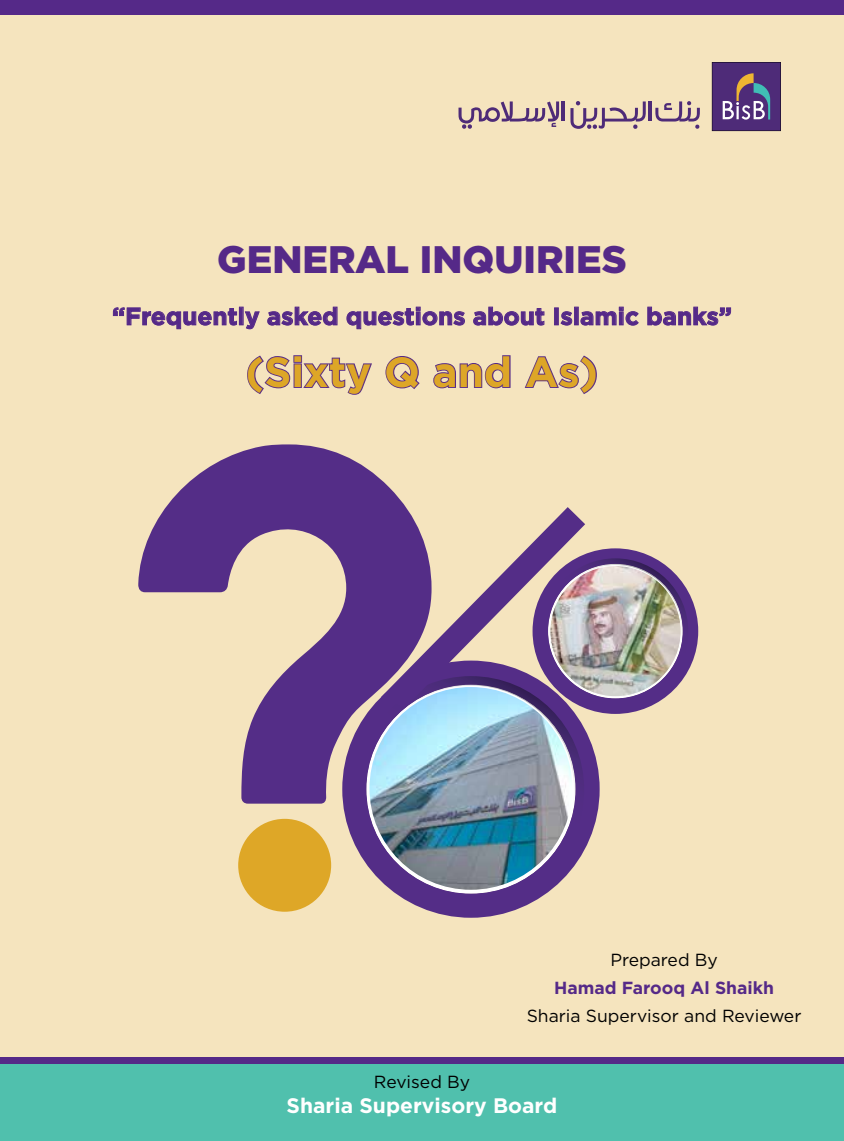
<style>
.page{position:relative;width:844px;height:1141px;background:#fff}
.page>*{position:absolute;margin:0;border:0;box-sizing:border-box;transform-origin:0 0}
.t1{font:700 42.18px "Gotham";color:#dda627}
.t2{font:900 38.32px "Gotham";color:#552988}
.t3{font:700 24.32px "Gotham";color:#552988}
.t4{font:700 21px "Gotham";color:#fff}
.t5{font:17.5px "Gotham";color:#000}
.t6{font:700 17.5px "Gotham";color:#552988}
</style>
<div class="page">
<div style="left:0;top:7px;width:843px;height:1079px;background:#f5e4be"></div>
<div style="left:0;top:1058px;width:843px;height:83px;background:#552988"></div>
<div style="left:0;top:1064px;width:843px;height:77px;background:#50c0ad"></div>
<svg style="left:112px;top:307px;width:125px;height:23px"></svg>
<div style="left:239px;top:307px;width:4px;height:18px;border:1px solid #552988"></div>
<svg style="left:244px;top:311px;width:16px;height:19px"></svg>
<svg style="left:267px;top:306px;width:71px;height:20px"></svg>
<svg style="left:346px;top:307px;width:119px;height:23px"></svg>
<svg style="left:473px;top:306px;width:71px;height:20px"></svg>
<div style="left:554px;top:308px;width:4px;height:17px;border:1px solid #552988"></div>
<svg style="left:560px;top:311px;width:12px;height:15px"></svg>
<div style="left:574px;top:307px;width:4px;height:18px;border:1px solid #552988"></div>
<svg style="left:580px;top:307px;width:58px;height:19px"></svg>
<svg style="left:647px;top:306px;width:84px;height:20px"></svg>
<svg style="left:247px;top:355px;width:125px;height:40px"></svg>
<svg style="left:385px;top:356px;width:35px;height:33px"></svg>
<svg style="left:433px;top:355px;width:78px;height:34px"></svg>
<svg style="left:524px;top:355px;width:73px;height:39px"></svg>
<svg style="left:138px;top:444px;width:268px;height:360px"></svg>
<div style="left:238px;top:819px;width:93px;height:93px;background:#dea727;border-radius:50%"></div>
<svg style="left:342px;top:661px;width:257px;height:257px"></svg>
<svg style="left:358px;top:676px;width:226px;height:226px"></svg>
<svg style="left:535px;top:548px;width:163px;height:166px"></svg>
<svg style="left:380px;top:507px;width:205px;height:201px;fill:#542d87"></svg>
<img style="left:549px;top:566px;width:132px;height:131px;border-radius:66px">
<img style="left:368px;top:686px;width:205px;height:204px;border-radius:102px">
<div style="left:0;top:0;width:843px;height:15px;background:#552988"></div>
<hr style="left:561px;top:102px;width:3px;height:19px;background:#4e2b78">
<hr style="left:648px;top:102px;width:3px;height:19px;background:#4e2b78">
<svg style="left:570px;top:101px;width:75px;height:28px"></svg>
<svg style="left:655px;top:101px;width:44px;height:28px"></svg>
<svg style="left:458px;top:101px;width:101px;height:28px"></svg>
<svg style="left:711px;top:62px;width:69px;height:69px;background:#60467f"></svg>
<h2 class="t2" style="left:217px;top:238px;width:411px">GENERAL INQUIRIES</h2>
<h3 class="t3" style="left:112px;top:302px;width:621px">”Frequently asked questions about Islamic banks”</h3>
<h1 class="t1" style="left:245px;top:348px;width:354px">)Sixty Q and As)</h1>
<p class="t5" style="left:610px;top:948px;width:109px">Prepared By</p>
<p class="t6" style="left:554px;top:977px;width:221px">Hamad Farooq Al Shaikh</p>
<p class="t5" style="left:526px;top:1004px;width:276px">Sharia Supervisor and Reviewer</p>
<p class="t5" style="left:374px;top:1071px;width:98px">Revised By</p>
<p class="t4" style="left:286px;top:1094px;width:272px">Sharia Supervisory Board</p>
</div>
